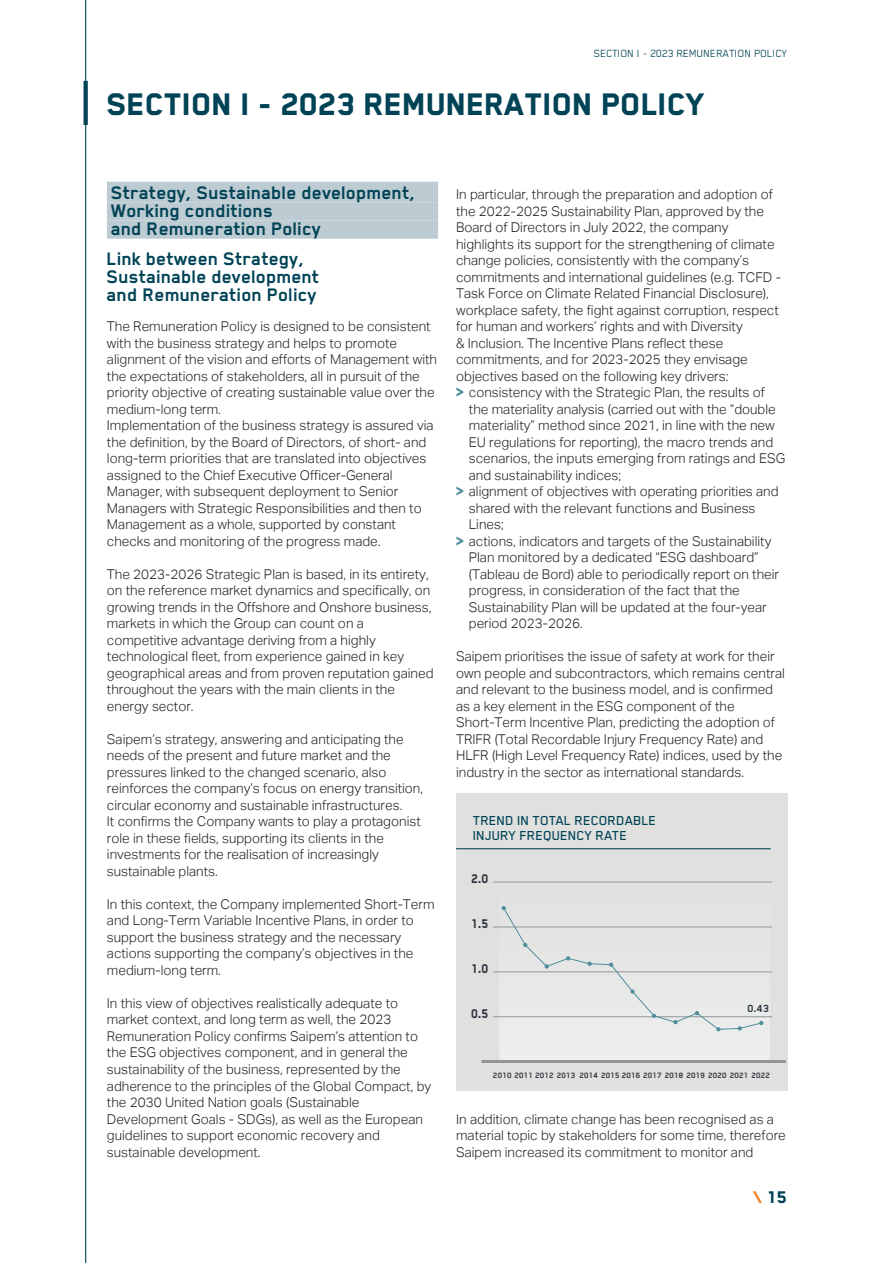
<style>
.page{position:relative;width:893px;height:1263px;background:#fff}
.page>*{position:absolute;margin:0;border:0;box-sizing:border-box;transform-origin:0 0}
.t1{font:800 36px "Blender Pro";color:#004356}
.t2{font:700 21px/18px "Blender Pro";color:#004356}
.t3{font:800 19.5px "Blender Pro";color:#004356}
.t4{font:500 15px/15px "Blender Pro";color:#004356}
.t5{font:800 14.55px "Blender Pro";color:#323640;scale:.9 1}
.t6{font:300 13.5px/16.5px "Aktiv Grotesk";color:#231f20}
.t7{font:12px "Blender Pro";letter-spacing:.005em;color:#004356}
.t8{font:700 12px "Blender Pro";color:#323640}
.t9{font:700 9px "Blender Pro";color:#323640}
.s1{font-family:"Blender Pro";font-weight:800;font-size:18px;color:#508e9c}
.s2{color:#f58520}
</style>
<div class="page">
<hr style="left:85px;top:0;width:1px;height:1263px;background:#004356">
<div style="left:107px;top:182px;width:331px;height:21px;background:#bdccd2"></div>
<div style="left:107px;top:203px;width:331px;height:18px;background:#bdccd2"></div>
<div style="left:107px;top:221px;width:331px;height:18px;background:#bdccd2"></div>
<svg style="left:84px;top:81px;width:4px;height:44px"></svg>
<div style="left:456px;top:793px;width:331px;height:297px;background:#e0e1df"></div>
<div style="left:500px;top:862px;width:270px;height:200px;background:linear-gradient(to right,#e6e6e5,#e5e6e5)"></div>
<hr style="left:482px;top:1060px;width:304px;height:3px;background:#939598">
<hr style="left:456px;top:848px;width:315px;height:1px;background:#004356">
<hr style="left:493px;top:1016px;width:279px;height:1px;background:#939598">
<hr style="left:493px;top:971px;width:279px;height:1px;background:#939598">
<hr style="left:493px;top:927px;width:279px;height:1px;background:#939598">
<hr style="left:493px;top:882px;width:279px;height:1px;background:#939598">
<svg style="left:502px;top:906px;width:261px;height:125px"></svg>
<p class="t7" style="left:594px;top:46px;width:195px">SECTION I - 2023 REMUNERATION POLICY</p>
<h1 class="t1" style="left:107px;top:81px;width:600px">SECTION I - 2023 REMUNERATION POLICY</h1>
<h2 class="t2" style="left:111px;top:183px;width:306px">Strategy, Sustainable development,<br>Working conditions<br>and Remuneration Policy</h2>
<h2 class="t2" style="left:107px;top:249px;width:214px">Link between Strategy,<br>Sustainable development and Remuneration Policy</h2>
<p class="t6" style="left:107px;top:318px;width:332px">The Remuneration Policy is designed to be consistent with the business strategy and helps to promote alignment of the vision and efforts of Management with the expectations of stakeholders, all in pursuit of the priority objective of creating sustainable value over the medium-long term.<br>Implementation of the business strategy is assured via the definition, by the Board of Directors, of short- and long-term priorities that are translated into objectives assigned to the Chief Executive Officer-General Manager, with subsequent deployment to Senior Managers with Strategic Responsibilities and then to Management as a whole, supported by constant checks and monitoring of the progress made.</p>
<p class="t6" style="left:107px;top:565px;width:328px">The 2023-2026 Strategic Plan is based, in its entirety, on the reference market dynamics and specifically, on growing trends in the Offshore and Onshore business, markets in which the Group can count on a competitive advantage deriving from a highly technological fleet, from experience gained in key geographical areas and from proven reputation gained throughout the years with the main clients in the energy sector.</p>
<p class="t6" style="left:107px;top:730px;width:318px">Saipem’s strategy, answering and anticipating the needs of the present and future market and the pressures linked to the changed scenario, also reinforces the company’s focus on energy transition, circular economy and sustainable infrastructures.<br>It confirms the Company wants to play a protagonist role in these fields, supporting its clients in the investments for the realisation of increasingly sustainable plants.</p>
<p class="t6" style="left:107px;top:895px;width:329px">In this context, the Company implemented Short-Term and Long-Term Variable Incentive Plans, in order to support the business strategy and the necessary actions supporting the company’s objectives in the medium-long term.</p>
<p class="t6" style="left:107px;top:994px;width:326px">In this view of objectives realistically adequate to market context, and long term as well, the 2023<br>Remuneration Policy confirms Saipem’s attention to the ESG objectives component, and in general the sustainability of the business, represented by the adherence to the principles of the Global Compact, by the 2030 United Nation goals (Sustainable Development Goals - SDGs), as well as the European guidelines to support economic recovery and sustainable development.</p>
<p class="t6" style="left:456px;top:186px;width:326px">In particular, through the preparation and adoption of the 2022-2025 Sustainability Plan, approved by the Board of Directors in July 2022, the company highlights its support for the strengthening of climate change policies, consistently with the company’s commitments and international guidelines (e.g. TCFD - Task Force on Climate Related Financial Disclosure), workplace safety, the fight against corruption, respect for human and workers’ rights and with Diversity<br>&amp; Inclusion. The Incentive Plans reflect these commitments, and for 2023-2025 they envisage objectives based on the following key drivers:<br><span class="s1">≥</span> consistency with the Strategic Plan, the results of</p>
<p class="t6" style="left:469px;top:400px;width:308px">the materiality analysis (carried out with the “double</p>
<p class="t6" style="left:469px;top:417px;width:307px">materiality” method since 2021, in line with the new</p>
<p class="t6" style="left:469px;top:433px;width:306px">EU regulations for reporting), the macro trends and</p>
<p class="t6" style="left:469px;top:450px;width:318px">scenarios, the inputs emerging from ratings and ESG</p>
<p class="t6" style="left:469px;top:466px;width:154px">and sustainability indices;</p>
<p class="t6" style="left:456px;top:483px;width:324px"><span class="s1">≥</span> alignment of objectives with operating priorities and</p>
<p class="t6" style="left:469px;top:499px;width:288px">shared with the relevant functions and Business</p>
<p class="t6" style="left:469px;top:516px;width:36px">Lines;</p>
<p class="t6" style="left:456px;top:532px;width:317px"><span class="s1">≥</span> actions, indicators and targets of the Sustainability</p>
<p class="t6" style="left:469px;top:549px;width:291px">Plan monitored by a dedicated “ESG dashboard”</p>
<p class="t6" style="left:469px;top:565px;width:312px">(Tableau de Bord) able to periodically report on their</p>
<p class="t6" style="left:469px;top:582px;width:272px">progress, in consideration of the fact that the</p>
<p class="t6" style="left:469px;top:598px;width:299px">Sustainability Plan will be updated at the four-year</p>
<p class="t6" style="left:469px;top:615px;width:115px">period 2023-2026.</p>
<p class="t6" style="left:456px;top:648px;width:330px">Saipem prioritises the issue of safety at work for their own people and subcontractors, which remains central and relevant to the business model, and is confirmed as a key element in the ESG component of the Short-Term Incentive Plan, predicting the adoption of TRIFR (Total Recordable Injury Frequency Rate) and HLFR (High Level Frequency Rate) indices, used by the industry in the sector as international standards.</p>
<p class="t4" style="left:473px;top:812px;width:185px">TREND IN TOTAL RECORDABLE<br>INJURY FREQUENCY RATE</p>
<p class="t5" style="left:471px;top:869px;width:21px">2.0</p>
<p class="t5" style="left:471px;top:914px;width:21px">1.5</p>
<p class="t5" style="left:471px;top:959px;width:21px">1.0</p>
<p class="t5" style="left:471px;top:1004px;width:21px">0.5</p>
<p class="t8" style="left:747px;top:1000px;width:23px">0.43</p>
<p class="t9" style="left:493px;top:1070px;width:279px">2010 2011 2012 2013 2014 2015 2016 2017 2018 2019 2020 2021 2022</p>
<p class="t6" style="left:456px;top:1110px;width:331px">In addition, climate change has been recognised as a material topic by stakeholders for some time, therefore<br>Saipem increased its commitment to monitor and</p>
<h3 class="t3" style="left:753px;top:1185px;width:36px"><span class="s2">\</span> 15</h3>
</div>
